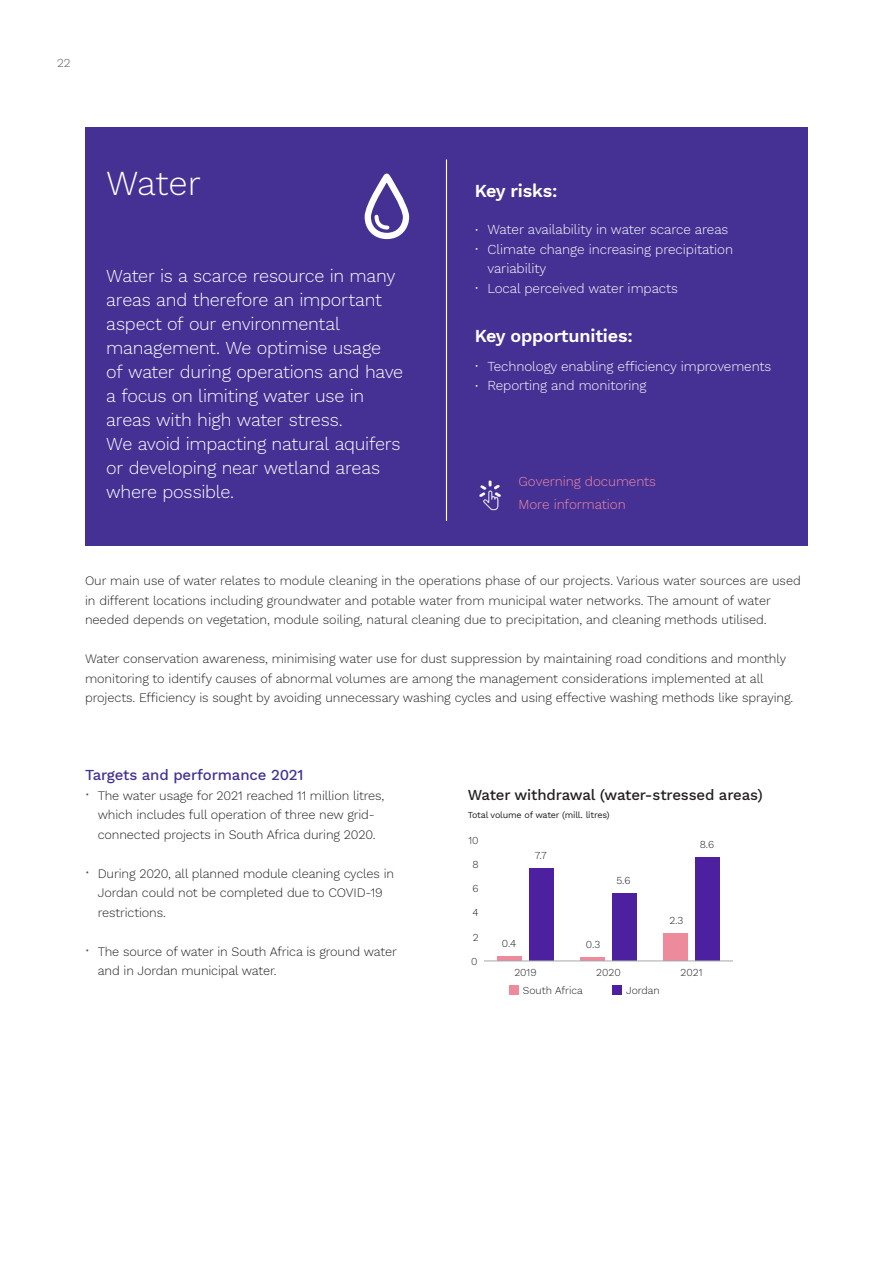
<style>
.page{position:relative;width:893px;height:1263px;background:#fff}
.page>*{position:absolute;margin:0;border:0;box-sizing:border-box;transform-origin:0 0}
.Headline_Style_1_-_B{font:300 34.5px "Work Sans";letter-spacing:-.01em;color:#fff}
.Ingress{font:300 18px/24px "Work Sans";letter-spacing:-.015em;color:#fff}
.Headline_Style_3_-_B{font:600 18px "Work Sans";letter-spacing:-.01em;color:#fff}
.Tittel_nivå_1{font:500 15px "Work Sans";letter-spacing:-.01em;color:#231f20}
.NOTER_Avsnittstittel{font:500 15px "Work Sans";letter-spacing:-.01em;color:#443193}
.t1{font:300 13.5px/19.5px "Work Sans";letter-spacing:-.005em;color:#fff}
.Illustration_Subhead{font:300 13.5px "Work Sans";letter-spacing:-.005em;color:#f38aa5}
.NOTER_Brødtekst_-_1{font:300 12.75px/19.5px "Work Sans";letter-spacing:-.005em;color:#231f20}
.t2{font:300 12px "Work Sans";color:#57585a}
.t3{font:300 10.5px "Work Sans";color:#1d1d1b}
.t4{font:300 10.5px "Work Sans";color:#231f20}
.NOK_Million_-_grafer{font:9px "Work Sans";letter-spacing:-.02em;color:#231f20}
.s1{font-size:9px}
.s2{font-size:10.5px;color:#57585a}
</style>
<div class="page">
<div style="left:85px;top:128px;width:723px;height:418px;background:#443193"></div>
<hr style="left:446px;top:159px;width:1px;height:362px;background:#fff">
<div style="left:365px;top:173px;width:44px;height:66px;border:6px solid #fff;border-radius:19px"></div>
<svg style="left:373px;top:214px;width:17px;height:18px"></svg>
<img style="left:479px;top:480px;width:22px;height:31px">
<div style="left:613px;top:986px;width:9px;height:9px;background:#4c209e"></div>
<div style="left:529px;top:868px;width:24px;height:93px;background:#4c209e"></div>
<div style="left:612px;top:893px;width:24px;height:68px;background:#4c209e"></div>
<div style="left:695px;top:857px;width:24px;height:104px;background:#4c209e"></div>
<div style="left:497px;top:956px;width:25px;height:5px;background:#ed8a9c"></div>
<hr style="left:580px;top:957px;width:25px;height:4px;background:#ed8a9c">
<div style="left:663px;top:933px;width:25px;height:28px;background:#ed8a9c"></div>
<hr style="left:484px;top:960px;width:249px;height:1px;background:#a8a8a7">
<div style="left:510px;top:986px;width:9px;height:9px;background:#ed8a9c"></div>
<p class="t2" style="left:57px;top:54px;width:15px">22</p>
<p class="Headline_Style_1_-_B" style="left:106px;top:157px;width:96px">Water</p>
<p class="Headline_Style_3_-_B" style="left:475px;top:177px;width:84px">Key risks:</p>
<p class="t1" style="left:475px;top:219px;width:255px"><span class="s1">•</span> Water availability in water scarce areas</p>
<p class="t1" style="left:487px;top:239px;width:247px;text-indent:-13px"><span class="s1">•</span> Climate change increasing precipitation variability</p>
<p class="t1" style="left:475px;top:278px;width:205px"><span class="s1">•</span> Local perceived water impacts</p>
<p class="Headline_Style_3_-_B" style="left:475px;top:322px;width:160px">Key opportunities:</p>
<p class="t1" style="left:475px;top:356px;width:298px"><span class="s1">•</span> Technology enabling efficiency improvements</p>
<p class="t1" style="left:475px;top:375px;width:173px"><span class="s1">•</span> Reporting and monitoring</p>
<p class="Ingress" style="left:106px;top:263px;width:298px">Water is a scarce resource in many areas and therefore an important aspect of our environmental management. We optimise usage<br>of water during operations and have a focus on limiting water use in areas with high water stress.<br>We avoid impacting natural aquifers or developing near wetland areas where possible.</p>
<p class="Illustration_Subhead" style="left:519px;top:471px;width:139px">Governing documents</p>
<p class="Illustration_Subhead" style="left:519px;top:494px;width:109px">More information</p>
<p class="NOTER_Brødtekst_-_1" style="left:85px;top:570px;width:717px">Our main use of water relates to module cleaning in the operations phase of our projects. Various water sources are used in different locations including groundwater and potable water from municipal water networks. The amount of water needed depends on vegetation, module soiling, natural cleaning due to precipitation, and cleaning methods utilised.</p>
<p class="NOTER_Brødtekst_-_1" style="left:85px;top:648px;width:710px">Water conservation awareness, minimising water use for dust suppression by maintaining road conditions and monthly monitoring to identify causes of abnormal volumes are among the management considerations implemented at all projects. Efficiency is sought by avoiding unnecessary washing cycles and using effective washing methods like spraying.</p>
<p class="NOTER_Avsnittstittel" style="left:85px;top:764px;width:220px">Targets and performance 2021</p>
<p class="NOTER_Brødtekst_-_1" style="left:85px;top:785px;width:301px;text-align:center"><span class="s2">•</span> The water usage for 2021 reached 11 million litres, which includes full operation of three new grid&shy;connected projects in South Africa during 2020.</p>
<p class="NOTER_Brødtekst_-_1" style="left:98px;top:863px;width:298px;text-indent:-13px"><span class="s2">•</span> During 2020, all planned module cleaning cycles in<br>Jordan could not be completed due to COVID-19 restrictions.</p>
<p class="NOTER_Brødtekst_-_1" style="left:98px;top:941px;width:301px;text-indent:-13px"><span class="s2">•</span> The source of water in South Africa is ground water and in Jordan municipal water.</p>
<p class="Tittel_nivå_1" style="left:468px;top:783px;width:297px">Water withdrawal (water-stressed areas)</p>
<p class="NOK_Million_-_grafer" style="left:468px;top:808px;width:143px">Total volume of water (mill. litres)</p>
<p class="t4" style="left:468px;top:832px;width:12px">10</p>
<p class="t4" style="left:472px;top:856px;width:8px">8</p>
<p class="t4" style="left:472px;top:881px;width:8px">6</p>
<p class="t4" style="left:472px;top:905px;width:8px">4</p>
<p class="t4" style="left:473px;top:929px;width:7px">2</p>
<p class="t4" style="left:471px;top:953px;width:8px">0</p>
<p class="t3" style="left:535px;top:847px;width:13px">7.7</p>
<p class="t3" style="left:502px;top:935px;width:16px">0.4</p>
<p class="t3" style="left:616px;top:872px;width:16px">5.6</p>
<p class="t3" style="left:586px;top:936px;width:16px">0.3</p>
<p class="t3" style="left:700px;top:836px;width:16px">8.6</p>
<p class="t3" style="left:669px;top:912px;width:15px">2.3</p>
<p class="t4" style="left:514px;top:964px;width:24px">2019</p>
<p class="t4" style="left:596px;top:964px;width:26px">2020</p>
<p class="t4" style="left:681px;top:964px;width:23px">2021</p>
<p class="t3" style="left:523px;top:982px;width:61px">South Africa</p>
<p class="t3" style="left:626px;top:982px;width:35px">Jordan</p>
</div>
